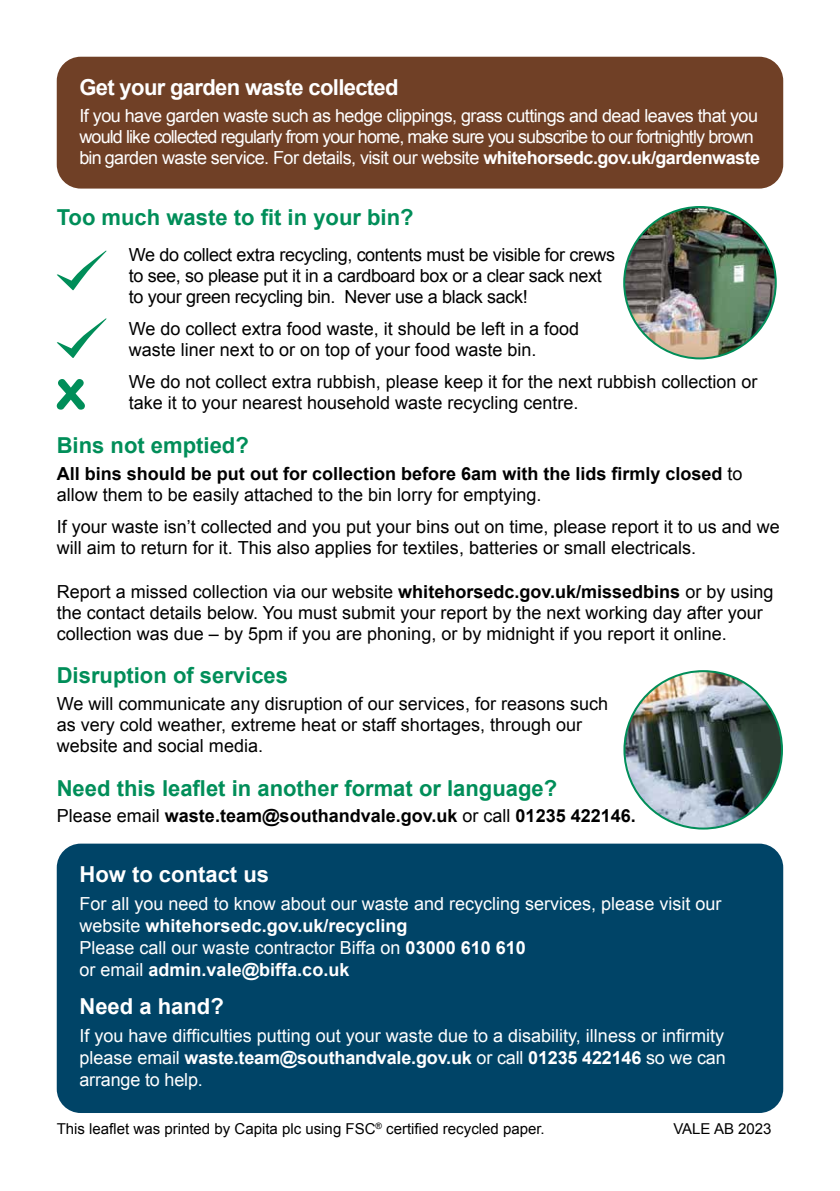
<style>
.page{position:relative;width:840px;height:1191px;background:#fff}
.page>*{position:absolute;margin:0;border:0;box-sizing:border-box;transform-origin:0 0}
.t1{font:700 22px "Arial";color:#008e59}
.t2{font:700 22px "Arial";letter-spacing:-.03em;color:#fff}
.t3{font:700 22px "Arial";color:#fff}
.t4{font:18px/21px "Arial";color:#000}
.t5{font:18px/21px "Arial";letter-spacing:-.03em;color:#fff}
.t6{font:700 18px/21px "Arial";color:#000}
.t7{font:18px/22px "Arial";color:#fff}
.t8{font:18px/21px "Arial";letter-spacing:-.02em;color:#000}
.t9{font:15px "Arial";color:#000}
.s1{font-weight:700}
.s2{font-weight:400}
</style>
<div class="page">
<div style="left:57px;top:57px;width:725px;height:132px;background:#704026;border-radius:24px"></div>
<div style="left:57px;top:843px;width:725px;height:270px;background:#004467;border-radius:24px"></div>
<img style="left:624px;top:207px;width:151px;height:151px;border-radius:76px">
<img style="left:624px;top:671px;width:157px;height:157px;border-radius:79px">
<svg style="left:57px;top:250px;width:49px;height:40px"></svg>
<svg style="left:57px;top:318px;width:49px;height:40px"></svg>
<svg style="left:57px;top:379px;width:28px;height:30px"></svg>
<p class="t2" style="left:79px;top:73px;width:320px">Get your garden waste collected</p>
<p class="t5" style="left:79px;top:105px;width:682px">If you have garden waste such as hedge clippings, grass cuttings and dead leaves that you would like collected regularly from your home, make sure you subscribe to our fortnightly brown bin garden waste service. For details, visit our website <span class="s1">whitehorsedc.gov.uk/gardenwaste</span></p>
<p class="t1" style="left:57px;top:203px;width:358px">Too much waste to fit in your bin?</p>
<p class="t8" style="left:129px;top:244px;width:487px">We do collect extra recycling, contents must be visible for crews to see, so please put it in a cardboard box or a clear sack next to your green recycling bin. Never use a black sack!</p>
<p class="t4" style="left:129px;top:318px;width:451px">We do collect extra food waste, it should be left in a food waste liner next to or on top of your food waste bin.</p>
<p class="t4" style="left:129px;top:372px;width:629px">We do not collect extra rubbish, please keep it for the next rubbish collection or take it to your nearest household waste recycling centre.</p>
<p class="t1" style="left:57px;top:431px;width:193px">Bins not emptied?</p>
<p class="t6" style="left:57px;top:463px;width:687px">All bins should be put out for collection before 6am with the lids firmly closed <span class="s2">to allow them to be easily attached to the bin lorry for emptying.</span></p>
<p class="t4" style="left:57px;top:516px;width:724px">If your waste isn’t collected and you put your bins out on time, please report it to us and we will aim to return for it. This also applies for textiles, batteries or small electricals.</p>
<p class="t4" style="left:57px;top:581px;width:717px">Report a missed collection via our website <span class="s1">whitehorsedc.gov.uk/missedbins</span> or by using the contact details below. You must submit your report by the next working day after your collection was due – by 5pm if you are phoning, or by midnight if you report it online.</p>
<p class="t1" style="left:57px;top:661px;width:233px">Disruption of services</p>
<p class="t4" style="left:57px;top:693px;width:552px">We will communicate any disruption of our services, for reasons such as very cold weather, extreme heat or staff shortages, through our website and social media.</p>
<p class="t1" style="left:57px;top:773px;width:501px">Need this leaflet in another format or language?</p>
<p class="t6" style="left:57px;top:806px;width:580px"><span class="s2">Please email</span> waste.team@southandvale.gov.uk <span class="s2">or call</span> 01235 422146.</p>
<p class="t3" style="left:79px;top:860px;width:191px">How to contact us</p>
<p class="t7" style="left:79px;top:893px;width:643px">For all you need to know about our waste and recycling services, please visit our website <span class="s1">whitehorsedc.gov.uk/recycling<br></span>Please call our waste contractor Biffa on <span class="s1">03000 610 610<br></span>or email <span class="s1">admin.vale@biffa.co.uk</span></p>
<p class="t3" style="left:79px;top:991px;width:146px">Need a hand?</p>
<p class="t5" style="left:79px;top:1024px;width:647px;line-height:22px;text-align:justify">If you have difficulties putting out your waste due to a disability, illness or infirmity please email <span class="s1">waste.team@southandvale.gov.uk</span> or call <span class="s1">01235 422146</span> so we can arrange to help.</p>
<p class="t9" style="left:57px;top:1118px;width:489px">This leaflet was printed by Capita plc using FSC<sup>®</sup> certified recycled paper.</p>
<p class="t9" style="left:673px;top:1118px;width:100px">VALE AB 2023</p>
</div>
